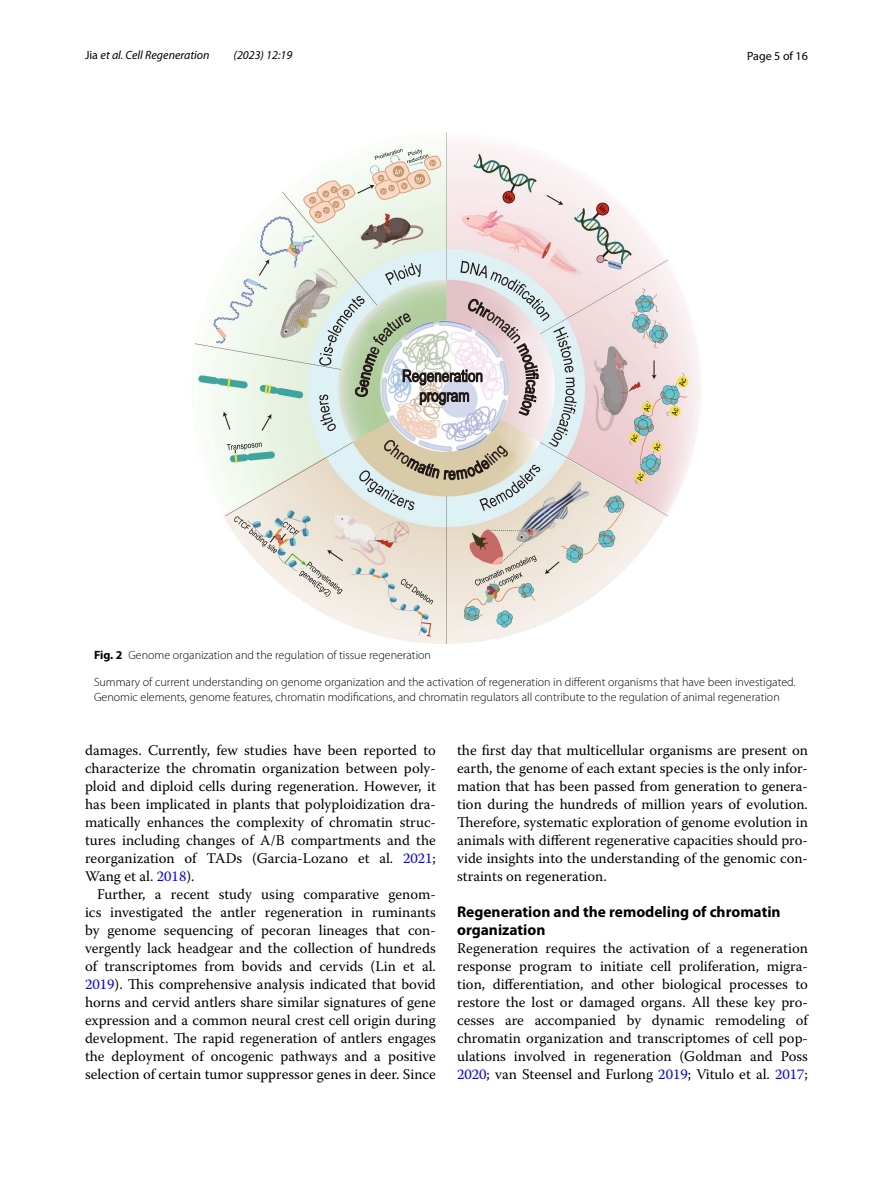
<style>
.page{position:relative;width:893px;height:1187px;background:#fff}
.page>*{position:absolute;margin:0;border:0;box-sizing:border-box;transform-origin:0 0}
.t1{font:700 15.45px/18px "Myriad Pro";color:#000}
.t2{font:14.7px/18px "Warnock Pro";color:#000;text-align:justify}
.t3{font:300 12px/15px "Myriad Pro";color:#000}
.t4{font:italic 12px "Myriad Pro";color:#000}
.t5{font:12px "Myriad Pro";color:#000}
.s1{font-style:normal}
.s2{font-weight:700}
.s3{color:#00f}
</style>
<div class="page">
<img style="left:195px;top:133px;width:505px;height:510px">
<svg style="left:319px;top:261px;width:258px;height:250px;background:#ced1ca"></svg>
<svg style="left:505px;top:194px;width:7px;height:7px"></svg>
<svg style="left:599px;top:205px;width:7px;height:8px"></svg>
<svg style="left:475px;top:555px;width:62px;height:31px;background:#d3c5b9"></svg>
<svg style="left:527px;top:530px;width:6px;height:5px"></svg>
<svg style="left:672px;top:408px;width:6px;height:8px"></svg>
<svg style="left:679px;top:378px;width:7px;height:8px"></svg>
<svg style="left:644px;top:404px;width:6px;height:8px"></svg>
<svg style="left:631px;top:434px;width:6px;height:8px"></svg>
<svg style="left:654px;top:443px;width:6px;height:8px"></svg>
<svg style="left:637px;top:473px;width:6px;height:8px"></svg>
<svg style="left:299px;top:561px;width:44px;height:36px;background:#d9d4ca"></svg>
<svg style="left:234px;top:516px;width:65px;height:37px;background:#d4d2cc"></svg>
<svg style="left:401px;top:579px;width:32px;height:25px"></svg>
<svg style="left:344px;top:191px;width:4px;height:4px"></svg>
<svg style="left:310px;top:188px;width:28px;height:29px"></svg>
<svg style="left:375px;top:149px;width:60px;height:44px"></svg>
<svg style="left:227px;top:442px;width:35px;height:11px"></svg>
<p class="t4" style="left:85px;top:48px;width:126px"><span class="s1">Jia</span> et al. Cell Regeneration</p>
<p class="t4" style="left:234px;top:48px;width:60px">(2023) 12:19</p>
<p class="t5" style="left:747px;top:48px;width:62px">Page 5 of 16</p>
<p class="t3" style="left:94px;top:647px;width:338px"><span class="s2">Fig. 2</span> Genome organization and the regulation of tissue regeneration</p>
<p class="t3" style="left:94px;top:674px;width:703px">Summary of current understanding on genome organization and the activation of regeneration in different organisms that have been investigated.<br>Genomic elements, genome features, chromatin modifications, and chromatin regulators all contribute to the regulation of animal regeneration</p>
<p class="t2" style="left:85px;top:740px;width:352px">damages. Currently, few studies have been reported to characterize the chromatin organization between poly&shy;ploid and diploid cells during regeneration. However, it has been implicated in plants that polyploidization dra&shy;matically enhances the complexity of chromatin struc&shy;tures including changes of A/B compartments and the reorganization of TADs (Garcia-Lozano et al. <span class="s3">2021</span>; Wang et al. <span class="s3">2018</span>).</p>
<p class="t2" style="left:85px;top:884px;width:352px;text-indent:12px">Further, a recent study using comparative genom&shy;ics investigated the antler regeneration in ruminants by genome sequencing of pecoran lineages that con&shy;vergently lack headgear and the collection of hundreds of transcriptomes from bovids and cervids (Lin et al.<br><span class="s3">2019</span>). This comprehensive analysis indicated that bovid horns and cervid antlers share similar signatures of gene expression and a common neural crest cell origin during development. The rapid regeneration of antlers engages the deployment of oncogenic pathways and a positive selection of certain tumor suppressor genes in deer. Since</p>
<p class="t2" style="left:457px;top:740px;width:352px">the first day that multicellular organisms are present on earth, the genome of each extant species is the only infor&shy;mation that has been passed from generation to genera&shy;tion during the hundreds of million years of evolution.<br>Therefore, systematic exploration of genome evolution in animals with different regenerative capacities should pro&shy;vide insights into the understanding of the genomic con&shy;straints on regeneration.</p>
<p class="t1" style="left:457px;top:902px;width:325px">Regeneration and the remodeling of chromatin organization</p>
<p class="t2" style="left:457px;top:938px;width:352px">Regeneration requires the activation of a regeneration response program to initiate cell proliferation, migra&shy;tion, differentiation, and other biological processes to restore the lost or damaged organs. All these key pro&shy;cesses are accompanied by dynamic remodeling of chromatin organization and transcriptomes of cell pop&shy;ulations involved in regeneration (Goldman and Poss <span class="s3">2020</span>; van Steensel and Furlong <span class="s3">2019</span>; Vitulo et al. <span class="s3">2017</span>;</p>
</div>
